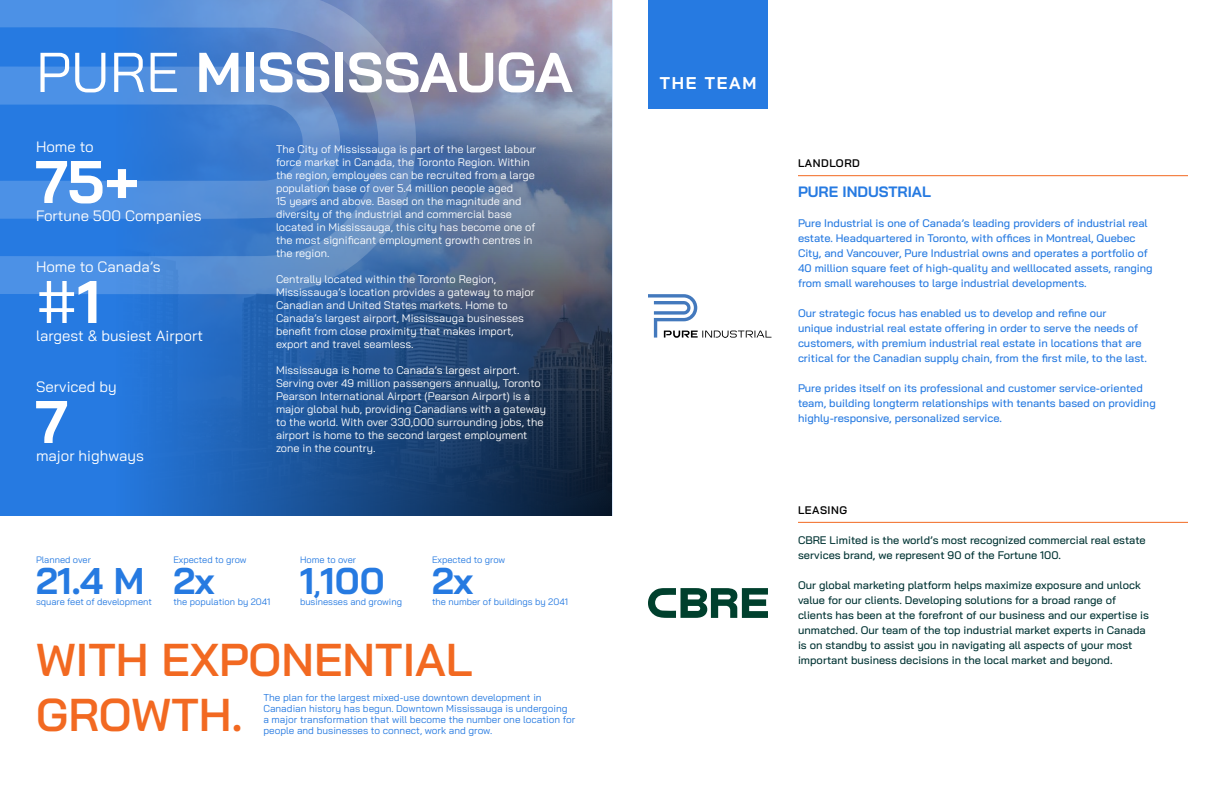
<style>
.page{position:relative;width:1224px;height:792px;background:#fff}
.page>*{position:absolute;margin:0;border:0;box-sizing:border-box;transform-origin:0 0}
.t1{font:700 60px "Bai Jamjuree";color:#fff}
.t2{font:60px "Bai Jamjuree";color:#fff}
.t3{font:700 56px "Bai Jamjuree";color:#fff}
.t4{font:600 46px/55.2px "Bai Jamjuree";color:#f26921}
.t5{font:700 37.1px "Bai Jamjuree";color:#267ae1}
.t6{font:700 17px "Bai Jamjuree";letter-spacing:.1em;color:#fff}
.t7{font:15px "Bai Jamjuree";color:#fff}
.t8{font:700 15px "Bai Jamjuree";color:#267ae1}
.t9{font:11px/13px "Bai Jamjuree";color:#fff}
.t10{font:500 11px/15px "Bai Jamjuree";color:#267ae1}
.t11{font:500 11px/15px "Bai Jamjuree";color:#033}
.t12{font:600 11px "Bai Jamjuree";letter-spacing:.05em;color:#000}
.t13{font:10px/11px "Bai Jamjuree";color:#267ae1}
.t14{font:9.3px "Bai Jamjuree";color:#267ae1}
.s1{font-weight:400}
.s2{font-weight:700}
.s3{font-size:24.1px}
</style>
<div class="page">
<svg style="left:0;top:0;width:613px;height:516px;background:#4a6289"></svg>
<svg style="left:0;top:0;width:420px;height:476px;background:#3875c3"></svg>
<svg style="left:0;top:66px;width:345px;height:154px;background:#4484d6"></svg>
<hr style="left:798px;top:175px;width:390px;height:1px;background:#f26921">
<hr style="left:798px;top:522px;width:390px;height:1px;background:#f26921">
<div style="left:648px;top:0;width:120px;height:109px;background:#267ae1"></div>
<svg style="left:648px;top:294px;width:124px;height:44px"></svg>
<svg style="left:648px;top:588px;width:120px;height:30px"></svg>
<h2 class="t3" style="left:36px;top:40px;width:538px"><span class="s1">PURE</span> MISSISSAUGA</h2>
<h3 class="t7" style="left:36px;top:134px;width:59px">Home to</h3>
<h1 class="t1" style="left:36px;top:147px;width:105px">75+</h1>
<h3 class="t7" style="left:36px;top:203px;width:167px">Fortune 500 Companies</h3>
<h3 class="t7" style="left:36px;top:254px;width:126px">Home to Canada’s</h3>
<h1 class="t2" style="left:36px;top:251px;width:66px">#<span class="s2">1</span></h1>
<h3 class="t7" style="left:36px;top:323px;width:169px">largest &amp; busiest Airport</h3>
<h3 class="t7" style="left:36px;top:374px;width:82px">Serviced by</h3>
<h1 class="t1" style="left:36px;top:387px;width:33px">7</h1>
<h3 class="t7" style="left:36px;top:443px;width:109px">major highways</h3>
<p class="t9" style="left:276px;top:143px;width:262px">The City of Mississauga is part of the largest labour force market in Canada, the Toronto Region. Within the region, employees can be recruited from a large population base of over 5.4 million people aged<br>15 years and above. Based on the magnitude and diversity of the industrial and commercial base located in Mississauga, this city has become one of the most significant employment growth centres in the region.</p>
<p class="t9" style="left:276px;top:273px;width:260px">Centrally located within the Toronto Region, Mississauga’s location provides a gateway to major Canadian and United States markets. Home to Canada’s largest airport, Mississauga businesses benefit from close proximity that makes import, export and travel seamless.</p>
<p class="t9" style="left:276px;top:364px;width:272px">Mississauga is home to Canada’s largest airport.<br>Serving over 49 million passengers annually, Toronto Pearson International Airport (Pearson Airport) is a major global hub, providing Canadians with a gateway to the world. With over 330,000 surrounding jobs, the airport is home to the second largest employment zone in the country.</p>
<p class="t14" style="left:36px;top:552px;width:57px">Planned over</p>
<h3 class="t5" style="left:36px;top:560px;width:110px">21.4 M</h3>
<p class="t14" style="left:36px;top:594px;width:118px">square feet of development</p>
<p class="t14" style="left:173px;top:552px;width:75px">Expected to grow</p>
<h3 class="t5" style="left:173px;top:560px;width:43px">2x</h3>
<p class="t14" style="left:173px;top:594px;width:99px">the population by 2041</p>
<p class="t14" style="left:300px;top:552px;width:58px">Home to over</p>
<h3 class="t5" style="left:300px;top:560px;width:86px">1<span class="s3">,</span>100</h3>
<p class="t14" style="left:300px;top:594px;width:104px">businesses and growing</p>
<p class="t14" style="left:432px;top:552px;width:75px">Expected to grow</p>
<h3 class="t5" style="left:432px;top:560px;width:43px">2x</h3>
<p class="t14" style="left:432px;top:594px;width:138px">the number of buildings by 2041</p>
<h3 class="t4" style="left:36px;top:633px;width:438px">WITH EXPONENTIAL<br>GROWTH.</h3>
<p class="t13" style="left:263px;top:692px;width:314px">The plan for the largest mixed-use downtown development in Canadian history has begun. Downtown Mississauga is undergoing a major transformation that will become the number one location for people and businesses to connect, work and grow.</p>
<h3 class="t6" style="left:660px;top:73px;width:98px">THE TEAM</h3>
<p class="t12" style="left:798px;top:157px;width:63px">LANDLORD</p>
<h3 class="t8" style="left:798px;top:183px;width:134px">PURE INDUSTRIAL</h3>
<p class="t10" style="left:798px;top:216px;width:356px">Pure Industrial is one of Canada’s leading providers of industrial real estate. Headquartered in Toronto, with offices in Montreal, Quebec City, and Vancouver, Pure Industrial owns and operates a portfolio of 40 million square feet of high-quality and welllocated assets, ranging from small warehouses to large industrial developments.</p>
<p class="t10" style="left:798px;top:306px;width:351px">Our strategic focus has enabled us to develop and refine our<br>unique industrial real estate offering in order to serve the needs of customers, with premium industrial real estate in locations that are critical for the Canadian supply chain, from the first mile, to the last.</p>
<p class="t10" style="left:798px;top:381px;width:359px">Pure prides itself on its professional and customer service-oriented team, building longterm relationships with tenants based on providing highly-responsive, personalized service.</p>
<p class="t12" style="left:798px;top:503px;width:51px">LEASING</p>
<p class="t11" style="left:798px;top:532px;width:349px">CBRE Limited is the world’s most recognized commercial real estate services brand, we represent 90 of the Fortune 100.</p>
<p class="t11" style="left:798px;top:577px;width:353px">Our global marketing platform helps maximize exposure and unlock value for our clients. Developing solutions for a broad range of clients has been at the forefront of our business and our expertise is unmatched. Our team of the top industrial market experts in Canada is on standby to assist you in navigating all aspects of your most important business decisions in the local market and beyond.</p>
</div>
